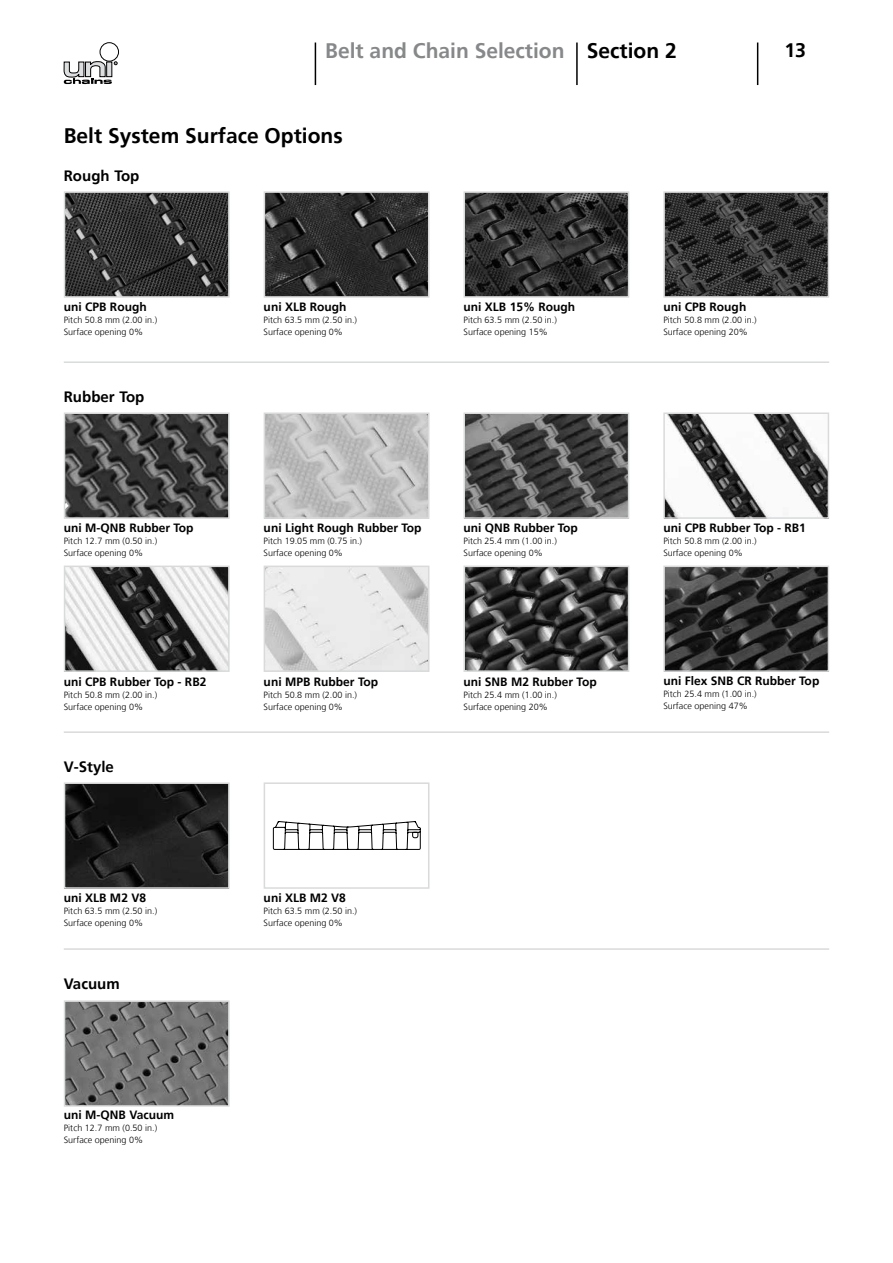
<style>
.page{position:relative;width:893px;height:1263px;background:#fff}
.page>*{position:absolute;margin:0;border:0;box-sizing:border-box;transform-origin:0 0}
.t1{font:700 21px "Frutiger";color:#87888a}
.t2{font:700 21px "Frutiger";color:#000}
.t3{font:700 19.5px "Frutiger";color:#000}
.t4{font:700 15px "Frutiger";color:#000}
.t5{font:700 12px "Frutiger";color:#000}
.t6{font:300 9px/12px "Frutiger";color:#000}
.s1{color:#000}
</style>
<div class="page">
<hr style="left:315px;top:43px;width:1px;height:42px;background:#000">
<hr style="left:576px;top:43px;width:2px;height:42px;background:#000">
<hr style="left:757px;top:43px;width:1px;height:42px;background:#000">
<div style="left:100px;top:43px;width:19px;height:18px;border:1px solid #000;border-radius:50%"></div>
<svg style="left:64px;top:61px;width:53px;height:23px"></svg>
<div style="left:107px;top:62px;width:5px;height:15px;background:#dbdcdd"></div>
<div style="left:106px;top:62px;width:6px;height:15px;border:1px solid #000"></div>
<img style="left:67px;top:415px;width:160px;height:101px">
<div style="left:64px;top:412px;width:166px;height:107px;border:2px solid #d9dadb"></div>
<img style="left:666px;top:569px;width:160px;height:100px">
<div style="left:663px;top:566px;width:166px;height:106px;border:2px solid #d9dadb"></div>
<img style="left:67px;top:785px;width:160px;height:101px">
<div style="left:64px;top:782px;width:166px;height:107px;border:2px solid #d9dadb"></div>
<img style="left:67px;top:1003px;width:160px;height:101px">
<div style="left:64px;top:1000px;width:166px;height:107px;border:2px solid #d9dadb"></div>
<img style="left:466px;top:569px;width:160px;height:100px">
<div style="left:463px;top:566px;width:166px;height:106px;border:2px solid #d9dadb"></div>
<hr style="left:64px;top:731px;width:765px;height:2px;background:#d9dadb">
<hr style="left:64px;top:948px;width:765px;height:2px;background:#d9dadb">
<img style="left:267px;top:415px;width:159px;height:101px">
<div style="left:264px;top:412px;width:165px;height:107px;border:2px solid #d9dadb"></div>
<img style="left:267px;top:569px;width:159px;height:100px">
<div style="left:264px;top:566px;width:165px;height:106px;border:2px solid #d9dadb"></div>
<img style="left:466px;top:415px;width:160px;height:101px">
<div style="left:463px;top:412px;width:166px;height:107px;border:2px solid #d9dadb"></div>
<img style="left:666px;top:415px;width:160px;height:101px">
<div style="left:663px;top:412px;width:166px;height:107px;border:2px solid #d9dadb"></div>
<img style="left:67px;top:569px;width:160px;height:100px">
<div style="left:64px;top:566px;width:166px;height:106px;border:2px solid #d9dadb"></div>
<img style="left:67px;top:194px;width:160px;height:101px">
<div style="left:64px;top:191px;width:166px;height:107px;border:2px solid #d9dadb"></div>
<img style="left:267px;top:194px;width:159px;height:101px">
<div style="left:264px;top:191px;width:165px;height:107px;border:2px solid #d9dadb"></div>
<img style="left:466px;top:194px;width:160px;height:101px">
<div style="left:463px;top:191px;width:166px;height:107px;border:2px solid #d9dadb"></div>
<img style="left:666px;top:194px;width:160px;height:101px">
<div style="left:663px;top:191px;width:166px;height:107px;border:2px solid #d9dadb"></div>
<hr style="left:64px;top:361px;width:765px;height:2px;background:#d9dadb">
<svg style="left:273px;top:801px;width:157px;height:72px"></svg>
<div style="left:264px;top:782px;width:165px;height:107px;border:2px solid #d9dadb"></div>
<h1 class="t1" style="left:325px;top:39px;width:353px">Belt and Chain Selection <span class="s1">Section 2</span></h1>
<h2 class="t3" style="left:784px;top:39px;width:23px">13</h2>
<h1 class="t2" style="left:64px;top:124px;width:280px">Belt System Surface Options</h1>
<h3 class="t4" style="left:64px;top:167px;width:77px">Rough Top</h3>
<h3 class="t5" style="left:64px;top:300px;width:84px">uni CPB Rough</h3>
<p class="t6" style="left:64px;top:314px;width:95px">Pitch 50.8 mm (2.00 in.)<br>Surface opening 0%</p>
<h3 class="t4" style="left:64px;top:388px;width:82px">Rubber Top</h3>
<h3 class="t5" style="left:64px;top:521px;width:131px">uni M-QNB Rubber Top</h3>
<p class="t6" style="left:64px;top:535px;width:95px">Pitch 12.7 mm (0.50 in.)<br>Surface opening 0%</p>
<h3 class="t5" style="left:64px;top:675px;width:144px">uni CPB Rubber Top - RB2</h3>
<p class="t6" style="left:64px;top:689px;width:95px">Pitch 50.8 mm (2.00 in.)<br>Surface opening 0%</p>
<h3 class="t4" style="left:64px;top:758px;width:52px">V-Style</h3>
<h3 class="t5" style="left:64px;top:891px;width:84px">uni XLB M2 V8</h3>
<p class="t6" style="left:64px;top:905px;width:95px">Pitch 63.5 mm (2.50 in.)<br>Surface opening 0%</p>
<h3 class="t4" style="left:64px;top:975px;width:57px">Vacuum</h3>
<h3 class="t5" style="left:64px;top:1108px;width:112px">uni M-QNB Vacuum</h3>
<p class="t6" style="left:64px;top:1122px;width:95px">Pitch 12.7 mm (0.50 in.)<br>Surface opening 0%</p>
<h3 class="t5" style="left:264px;top:300px;width:84px">uni XLB Rough</h3>
<p class="t6" style="left:264px;top:314px;width:95px">Pitch 63.5 mm (2.50 in.)<br>Surface opening 0%</p>
<h3 class="t5" style="left:463px;top:300px;width:113px">uni XLB 15% Rough</h3>
<p class="t6" style="left:463px;top:314px;width:95px">Pitch 63.5 mm (2.50 in.)<br>Surface opening 15%</p>
<h3 class="t5" style="left:264px;top:521px;width:159px">uni Light Rough Rubber Top</h3>
<p class="t6" style="left:264px;top:535px;width:100px">Pitch 19.05 mm (0.75 in.)<br>Surface opening 0%</p>
<h3 class="t5" style="left:463px;top:521px;width:116px">uni QNB Rubber Top</h3>
<p class="t6" style="left:463px;top:535px;width:95px">Pitch 25.4 mm (1.00 in.)<br>Surface opening 0%</p>
<h3 class="t5" style="left:264px;top:675px;width:116px">uni MPB Rubber Top</h3>
<p class="t6" style="left:264px;top:689px;width:95px">Pitch 50.8 mm (2.00 in.)<br>Surface opening 0%</p>
<h3 class="t5" style="left:463px;top:675px;width:135px">uni SNB M2 Rubber Top</h3>
<p class="t6" style="left:463px;top:689px;width:95px">Pitch 25.4 mm (1.00 in.)<br>Surface opening 20%</p>
<h3 class="t5" style="left:264px;top:891px;width:84px">uni XLB M2 V8</h3>
<p class="t6" style="left:264px;top:905px;width:95px">Pitch 63.5 mm (2.50 in.)<br>Surface opening 0%</p>
<h3 class="t5" style="left:663px;top:300px;width:84px">uni CPB Rough</h3>
<p class="t6" style="left:663px;top:314px;width:95px">Pitch 50.8 mm (2.00 in.)<br>Surface opening 20%</p>
<h3 class="t5" style="left:663px;top:521px;width:144px">uni CPB Rubber Top - RB1</h3>
<p class="t6" style="left:663px;top:535px;width:95px">Pitch 50.8 mm (2.00 in.)<br>Surface opening 0%</p>
<h3 class="t5" style="left:663px;top:674px;width:157px">uni Flex SNB CR Rubber Top</h3>
<p class="t6" style="left:663px;top:688px;width:95px">Pitch 25.4 mm (1.00 in.)<br>Surface opening 47%</p>
</div>
